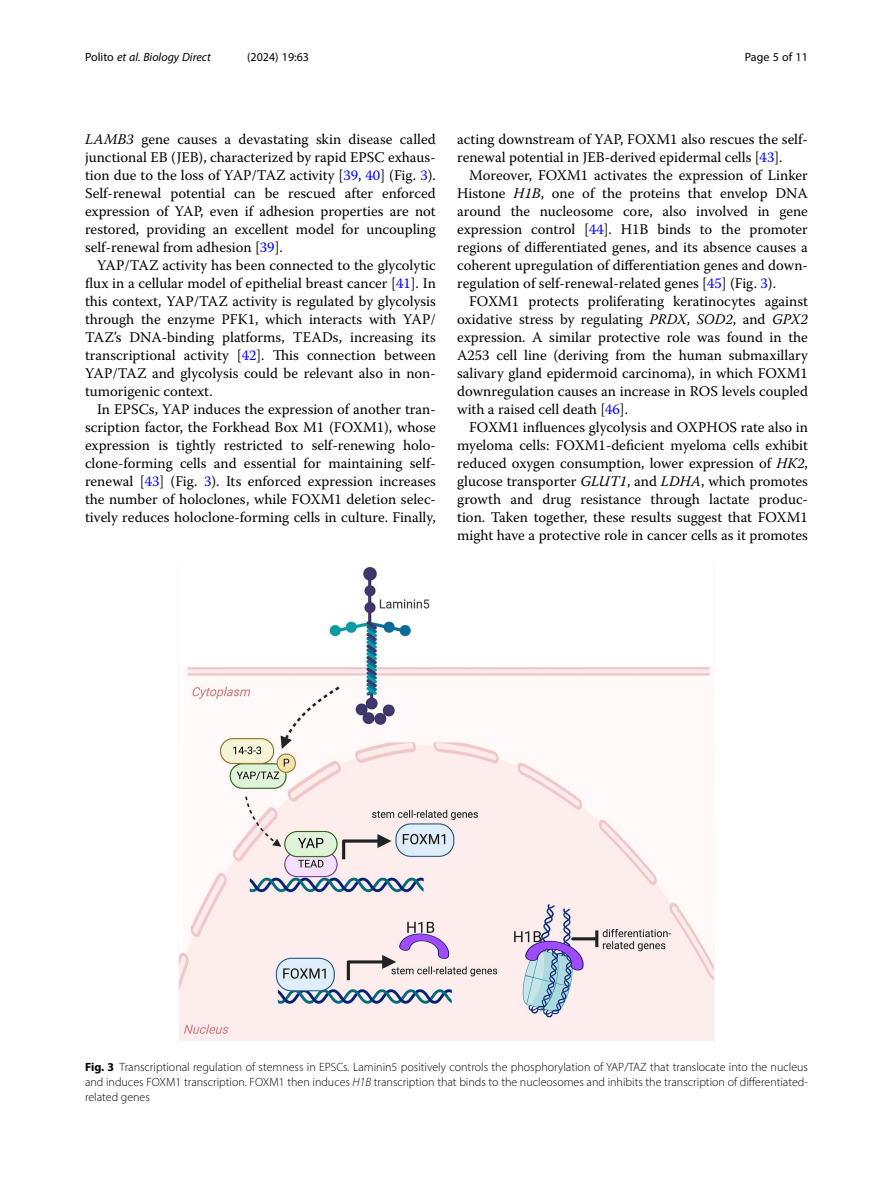
<style>
.page{position:relative;width:893px;height:1191px;background:#fff}
.page>*{position:absolute;margin:0;border:0;box-sizing:border-box;transform-origin:0 0}
.Body_Text_Indent{font:14.7px/18px "Warnock Pro";color:#000;text-align:justify}
.Figure_Caption{font:300 12px/15px "Myriad Pro";color:#000;text-align:justify}
.t1{font:italic 12px "Myriad Pro";color:#000}
.t2{font:12px "Myriad Pro";color:#000}
.s1{font-style:normal}
.s2{font-style:italic}
.s3{color:#00f}
.s4{font-weight:700}
</style>
<div class="page">
<img style="left:179px;top:567px;width:535px;height:474px">
<p class="t1" style="left:85px;top:50px;width:127px"><span class="s1">Polito</span> et al. Biology Direct</p>
<p class="t2" style="left:247px;top:50px;width:63px">(2024) 19:63</p>
<p class="t2" style="left:745px;top:50px;width:65px">Page 5 of 11</p>
<p class="Body_Text_Indent" style="left:85px;top:130px;width:352px"><span class="s2">LAMB3</span> gene causes a devastating skin disease called junctional EB (JEB), characterized by rapid EPSC exhaus&shy;tion due to the loss of YAP/TAZ activity [<span class="s3">39</span>, <span class="s3">40</span>] (Fig. <span class="s3">3</span>).<br>Self-renewal potential can be rescued after enforced expression of YAP, even if adhesion properties are not restored, providing an excellent model for uncoupling self-renewal from adhesion [<span class="s3">39</span>].</p>
<p class="Body_Text_Indent" style="left:85px;top:256px;width:352px;text-indent:12px">YAP/TAZ activity has been connected to the glycolytic flux in a cellular model of epithelial breast cancer [<span class="s3">41</span>]. In this context, YAP/TAZ activity is regulated by glycolysis through the enzyme PFK1, which interacts with YAP/ TAZ’s DNA-binding platforms, TEADs, increasing its transcriptional activity [<span class="s3">42</span>]. This connection between YAP/TAZ and glycolysis could be relevant also in non&shy;tumorigenic context.</p>
<p class="Body_Text_Indent" style="left:85px;top:400px;width:352px;text-indent:12px">In EPSCs, YAP induces the expression of another tran&shy;scription factor, the Forkhead Box M1 (FOXM1), whose expression is tightly restricted to self-renewing holo&shy;clone-forming cells and essential for maintaining self&shy;renewal [<span class="s3">43</span>] (Fig. <span class="s3">3</span>). Its enforced expression increases the number of holoclones, while FOXM1 deletion selec&shy;tively reduces holoclone-forming cells in culture. Finally,</p>
<p class="Body_Text_Indent" style="left:457px;top:130px;width:352px">acting downstream of YAP, FOXM1 also rescues the self&shy;renewal potential in JEB-derived epidermal cells [<span class="s3">43</span>].</p>
<p class="Body_Text_Indent" style="left:457px;top:166px;width:352px;text-indent:12px">Moreover, FOXM1 activates the expression of Linker Histone <span class="s2">H1B</span>, one of the proteins that envelop DNA around the nucleosome core, also involved in gene expression control [<span class="s3">44</span>]. H1B binds to the promoter regions of differentiated genes, and its absence causes a coherent upregulation of differentiation genes and down&shy;regulation of self-renewal-related genes [<span class="s3">45</span>] (Fig. <span class="s3">3</span>).</p>
<p class="Body_Text_Indent" style="left:457px;top:292px;width:352px;text-indent:12px">FOXM1 protects proliferating keratinocytes against oxidative stress by regulating <span class="s2">PRDX</span>, <span class="s2">SOD2</span>, and <span class="s2">GPX2 </span>expression. A similar protective role was found in the A253 cell line (deriving from the human submaxillary salivary gland epidermoid carcinoma), in which FOXM1 downregulation causes an increase in ROS levels coupled with a raised cell death [<span class="s3">46</span>].</p>
<p class="Body_Text_Indent" style="left:457px;top:418px;width:352px;text-indent:12px">FOXM1 influences glycolysis and OXPHOS rate also in myeloma cells: FOXM1-deficient myeloma cells exhibit reduced oxygen consumption, lower expression of <span class="s2">HK2</span>, glucose transporter <span class="s2">GLUT1</span>, and <span class="s2">LDHA</span>, which promotes growth and drug resistance through lactate produc&shy;tion. Taken together, these results suggest that FOXM1 might have a protective role in cancer cells as it promotes</p>
<p class="Figure_Caption" style="left:85px;top:1059px;width:724px"><span class="s4">Fig. 3</span> Transcriptional regulation of stemness in EPSCs. Laminin5 positively controls the phosphorylation of YAP/TAZ that translocate into the nucleus and induces FOXM1 transcription. FOXM1 then induces <span class="s2">H1B</span> transcription that binds to the nucleosomes and inhibits the transcription of differentiated&shy;related genes</p>
</div>
